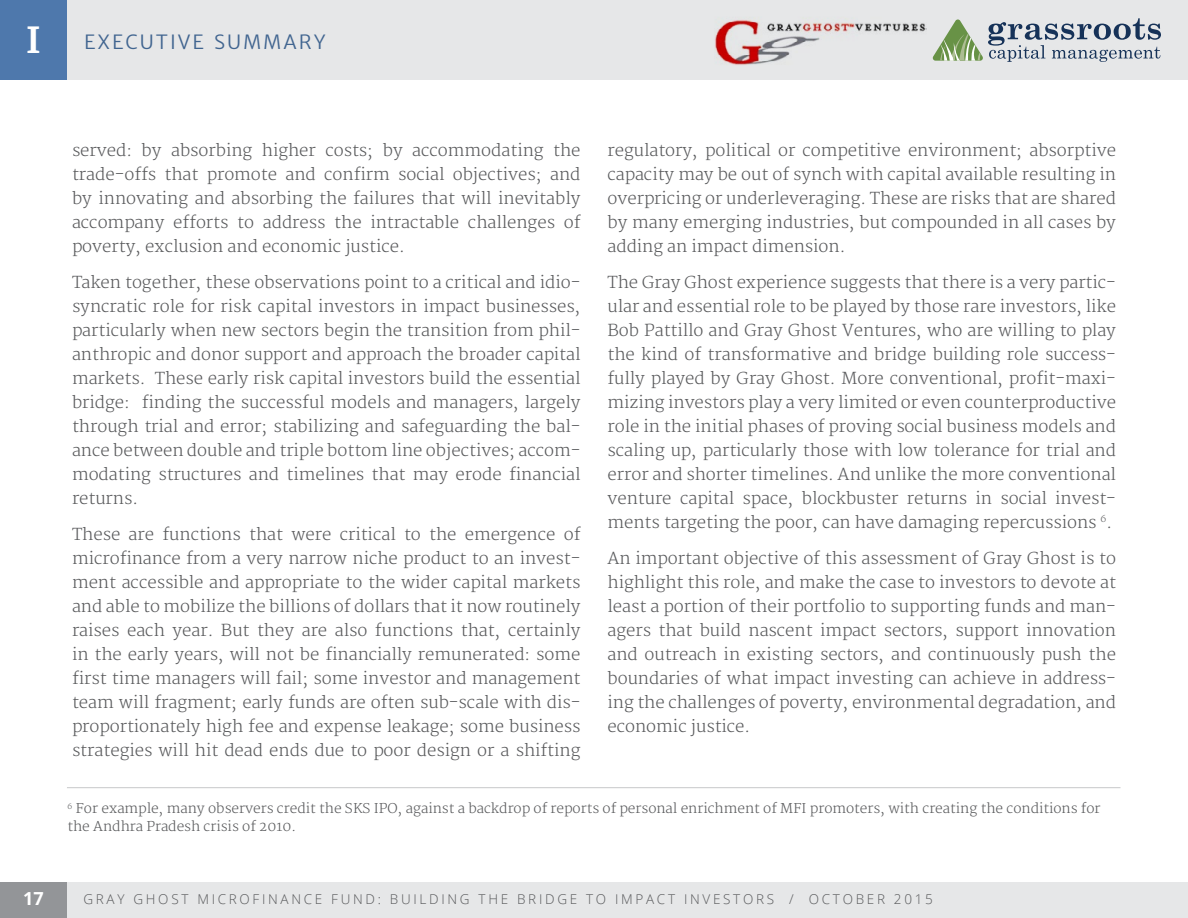
<style>
.page{position:relative;width:1188px;height:918px;background:#fff}
.page>*{position:absolute;margin:0;border:0;box-sizing:border-box;transform-origin:0 0}
.t1{font:19.5px "Merriweather Sans";letter-spacing:.1em;color:#416590}
.t2{font:700 18px "Open Sans";color:#fff}
.t3{font:300 16.5px/24px "Merriweather";color:#58595b;text-align:justify}
.t4{font:300 13.5px/18px "Merriweather";color:#58595b}
.t5{font:300 13.5px "Open Sans";letter-spacing:.2em;color:#58595b}
.s1{font-family:"Merriweather";font-weight:700;font-size:36px;color:#fff}
</style>
<div class="page">
<div style="left:67px;top:0;width:1120px;height:80px;background:#e6e7e8"></div>
<div style="left:0;top:882px;width:67px;height:36px;background:#939598"></div>
<div style="left:67px;top:882px;width:1120px;height:36px;background:#e6e7e8"></div>
<img style="left:715px;top:20px;width:212px;height:45px">
<svg style="left:932px;top:18px;width:229px;height:44px"></svg>
<div style="left:0;top:0;width:67px;height:80px;background:#4e78ac"></div>
<hr style="left:67px;top:787px;width:1053px;height:1px;background:#c7c8ca">
<p class="t1" style="left:26px;top:30px;width:301px"><span class="s1">I</span> EXECUTIVE SUMMARY</p>
<p class="t3" style="left:72px;top:138px;width:510px">served: by absorbing higher costs; by accommodating the trade-offs that promote and confirm social objectives; and by innovating and absorbing the failures that will inevitably accompany efforts to address the intractable challenges of poverty, exclusion and economic justice.</p>
<p class="t3" style="left:72px;top:270px;width:510px">Taken together, these observations point to a critical and idio&shy;syncratic role for risk capital investors in impact businesses, particularly when new sectors begin the transition from phil&shy;anthropic and donor support and approach the broader capital markets. These early risk capital investors build the essential bridge: finding the successful models and managers, largely through trial and error; stabilizing and safeguarding the bal&shy;ance between double and triple bottom line objectives; accom&shy;modating structures and timelines that may erode financial returns.</p>
<p class="t3" style="left:72px;top:522px;width:510px">These are functions that were critical to the emergence of microfinance from a very narrow niche product to an invest&shy;ment accessible and appropriate to the wider capital markets and able to mobilize the billions of dollars that it now routinely raises each year. But they are also functions that, certainly in the early years, will not be financially remunerated: some first time managers will fail; some investor and management team will fragment; early funds are often sub-scale with dis&shy;proportionately high fee and expense leakage; some business strategies will hit dead ends due to poor design or a shifting</p>
<p class="t3" style="left:608px;top:138px;width:510px">regulatory, political or competitive environment; absorptive capacity may be out of synch with capital available resulting in overpricing or underleveraging. These are risks that are shared by many emerging industries, but compounded in all cases by adding an impact dimension.</p>
<p class="t3" style="left:608px;top:270px;width:510px">The Gray Ghost experience suggests that there is a very partic&shy;ular and essential role to be played by those rare investors, like Bob Pattillo and Gray Ghost Ventures, who are willing to play the kind of transformative and bridge building role success&shy;fully played by Gray Ghost. More conventional, profit-maxi&shy;mizing investors play a very limited or even counterproductive role in the initial phases of proving social business models and scaling up, particularly those with low tolerance for trial and error and shorter timelines. And unlike the more conventional venture capital space, blockbuster returns in social invest&shy;ments targeting the poor, can have damaging repercussions <sup>6</sup>.</p>
<p class="t3" style="left:608px;top:546px;width:510px">An important objective of this assessment of Gray Ghost is to highlight this role, and make the case to investors to devote at least a portion of their portfolio to supporting funds and man&shy;agers that build nascent impact sectors, support innovation and outreach in existing sectors, and continuously push the boundaries of what impact investing can achieve in address&shy;ing the challenges of poverty, environmental degradation, and economic justice.</p>
<p class="t4" style="left:68px;top:799px;width:1035px"><sup>6</sup> For example, many observers credit the SKS IPO, against a backdrop of reports of personal enrichment of MFI promoters, with creating the conditions for the Andhra Pradesh crisis of 2010.</p>
<p class="t2" style="left:23px;top:886px;width:22px">17</p>
<p class="t5" style="left:83px;top:889px;width:851px">GRAY GHOST MICROFINANCE FUND: BUILDING THE BRIDGE TO IMPACT INVESTORS / OCTOBER 2015</p>
</div>
